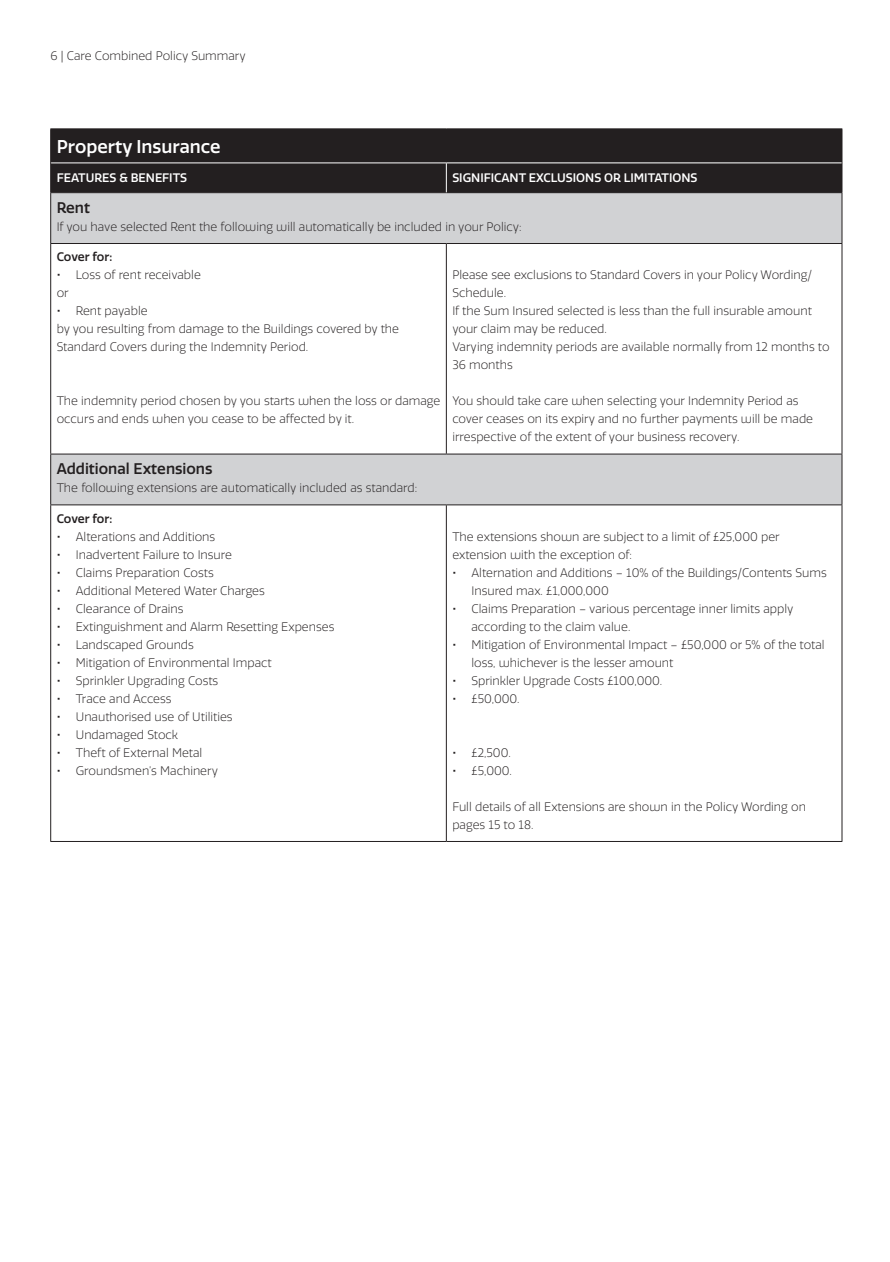
<style>
.page{position:relative;width:890px;height:1262px;background:#fff}
.page>*{position:absolute;margin:0;border:0;box-sizing:border-box;transform-origin:0 0}
.t1{font:500 18px "RSA Sans";color:#fff}
.t2{font:500 15px "RSA Sans";color:#231f20}
.t3{font:300 12px/18px "RSA Sans";color:#231f20}
.t4{font:500 12px "RSA Sans";color:#fff}
.t5{font:500 12px "RSA Sans";letter-spacing:-.01em;color:#231f20}
.s1{font-weight:500}
</style>
<div class="page">
<div style="left:51px;top:129px;width:790px;height:63px;background:#231f20"></div>
<div style="left:446px;top:163px;width:396px;height:30px;background:#231f20"></div>
<svg style="left:51px;top:193px;width:790px;height:311px"></svg>
<hr style="left:50px;top:128px;width:396px;height:1px;background:#231f20">
<hr style="left:50px;top:129px;width:1px;height:34px;background:#231f20">
<hr style="left:446px;top:128px;width:396px;height:1px;background:#231f20">
<hr style="left:841px;top:129px;width:1px;height:34px;background:#231f20">
<svg style="left:50px;top:163px;width:1px;height:29px"></svg>
<hr style="left:50px;top:192px;width:396px;height:1px;background:#231f20">
<hr style="left:841px;top:193px;width:1px;height:50px;background:#231f20">
<hr style="left:841px;top:454px;width:1px;height:50px;background:#231f20">
<hr style="left:51px;top:162px;width:395px;height:1px;background:#fff">
<hr style="left:446px;top:162px;width:395px;height:1px;background:#fff">
<svg style="left:446px;top:163px;width:1px;height:29px"></svg>
<hr style="left:50px;top:193px;width:1px;height:50px;background:#231f20">
<hr style="left:50px;top:243px;width:396px;height:1px;background:#231f20">
<hr style="left:50px;top:244px;width:1px;height:210px;background:#231f20">
<hr style="left:50px;top:454px;width:396px;height:1px;background:#231f20">
<hr style="left:50px;top:454px;width:1px;height:50px;background:#231f20">
<hr style="left:446px;top:454px;width:396px;height:1px;background:#231f20">
<hr style="left:50px;top:504px;width:396px;height:1px;background:#231f20">
<hr style="left:50px;top:505px;width:1px;height:336px;background:#231f20">
<hr style="left:50px;top:841px;width:396px;height:1px;background:#231f20">
<hr style="left:446px;top:243px;width:396px;height:1px;background:#231f20">
<hr style="left:446px;top:244px;width:1px;height:210px;background:#231f20">
<hr style="left:841px;top:244px;width:1px;height:210px;background:#231f20">
<hr style="left:446px;top:504px;width:396px;height:1px;background:#231f20">
<hr style="left:446px;top:505px;width:1px;height:336px;background:#231f20">
<hr style="left:841px;top:505px;width:1px;height:336px;background:#231f20">
<hr style="left:446px;top:841px;width:396px;height:1px;background:#231f20">
<p class="t3" style="left:50px;top:47px;width:197px">6 | Care Combined Policy Summary</p>
<h1 class="t1" style="left:57px;top:135px;width:165px">Property Insurance</h1>
<p class="t4" style="left:57px;top:171px;width:132px">FEATURES &amp; BENEFITS</p>
<p class="t4" style="left:452px;top:171px;width:247px">SIGNIFICANT EXCLUSIONS OR LIMITATIONS</p>
<p class="t2" style="left:57px;top:198px;width:35px">Rent</p>
<p class="t3" style="left:57px;top:218px;width:466px">If you have selected Rent the following will automatically be included in your Policy:</p>
<p class="t5" style="left:57px;top:250px;width:57px">Cover for:</p>
<p class="t3" style="left:57px;top:266px;width:146px"><span class="s1">•</span> Loss of rent receivable or</p>
<p class="t3" style="left:57px;top:302px;width:344px"><span class="s1">•</span> Rent payable<br>by you resulting from damage to the Buildings covered by the<br>Standard Covers during the Indemnity Period.</p>
<p class="t3" style="left:452px;top:266px;width:378px">Please see exclusions to Standard Covers in your Policy Wording/ Schedule.<br>If the Sum Insured selected is less than the full insurable amount your claim may be reduced.<br>Varying indemnity periods are available normally from 12 months to 36 months</p>
<p class="t3" style="left:452px;top:392px;width:362px">You should take care when selecting your Indemnity Period as cover ceases on its expiry and no further payments will be made irrespective of the extent of your business recovery.</p>
<p class="t3" style="left:57px;top:392px;width:385px">The indemnity period chosen by you starts when the loss or damage occurs and ends when you cease to be affected by it.</p>
<p class="t2" style="left:57px;top:460px;width:157px">Additional Extensions</p>
<p class="t3" style="left:57px;top:479px;width:362px">The following extensions are automatically included as standard:</p>
<p class="t5" style="left:57px;top:511px;width:57px">Cover for:</p>
<p class="t3" style="left:57px;top:527px;width:160px"><span class="s1">•</span> Alterations and Additions</p>
<p class="t3" style="left:57px;top:545px;width:177px"><span class="s1">•</span> Inadvertent Failure to Insure</p>
<p class="t3" style="left:57px;top:563px;width:158px"><span class="s1">•</span> Claims Preparation Costs</p>
<p class="t3" style="left:57px;top:581px;width:210px"><span class="s1">•</span> Additional Metered Water Charges</p>
<p class="t3" style="left:57px;top:599px;width:128px"><span class="s1">•</span> Clearance of Drains</p>
<p class="t3" style="left:57px;top:617px;width:279px"><span class="s1">•</span> Extinguishment and Alarm Resetting Expenses</p>
<p class="t3" style="left:57px;top:635px;width:139px"><span class="s1">•</span> Landscaped Grounds</p>
<p class="t3" style="left:57px;top:653px;width:217px"><span class="s1">•</span> Mitigation of Environmental Impact</p>
<p class="t3" style="left:57px;top:671px;width:163px"><span class="s1">•</span> Sprinkler Upgrading Costs</p>
<p class="t3" style="left:57px;top:689px;width:116px"><span class="s1">•</span> Trace and Access</p>
<p class="t3" style="left:57px;top:707px;width:177px"><span class="s1">•</span> Unauthorised use of Utilities</p>
<p class="t3" style="left:57px;top:725px;width:123px"><span class="s1">•</span> Undamaged Stock</p>
<p class="t3" style="left:57px;top:743px;width:147px"><span class="s1">•</span> Theft of External Metal</p>
<p class="t3" style="left:57px;top:761px;width:163px"><span class="s1">•</span> Groundsmen’s Machinery</p>
<p class="t3" style="left:452px;top:527px;width:329px">The extensions shown are subject to a limit of £25,000 per extension with the exception of:</p>
<p class="t3" style="left:471px;top:563px;width:357px;text-indent:-19px"><span class="s1">•</span> Alternation and Additions – 10% of the Buildings/Contents Sums<br>Insured max. £1,000,000</p>
<p class="t3" style="left:471px;top:599px;width:323px;text-indent:-19px"><span class="s1">•</span> Claims Preparation – various percentage inner limits apply according to the claim value.</p>
<p class="t3" style="left:471px;top:635px;width:355px;text-indent:-19px"><span class="s1">•</span> Mitigation of Environmental Impact – £50,000 or 5% of the total loss, whichever is the lesser amount</p>
<p class="t3" style="left:452px;top:671px;width:211px"><span class="s1">•</span> Sprinkler Upgrade Costs £100,000.</p>
<p class="t3" style="left:452px;top:689px;width:69px"><span class="s1">•</span> £50,000.</p>
<p class="t3" style="left:452px;top:743px;width:60px"><span class="s1">•</span> £2,500.</p>
<p class="t3" style="left:452px;top:761px;width:61px"><span class="s1">•</span> £5,000.</p>
<p class="t3" style="left:452px;top:797px;width:355px">Full details of all Extensions are shown in the Policy Wording on pages 15 to 18.</p>
</div>
